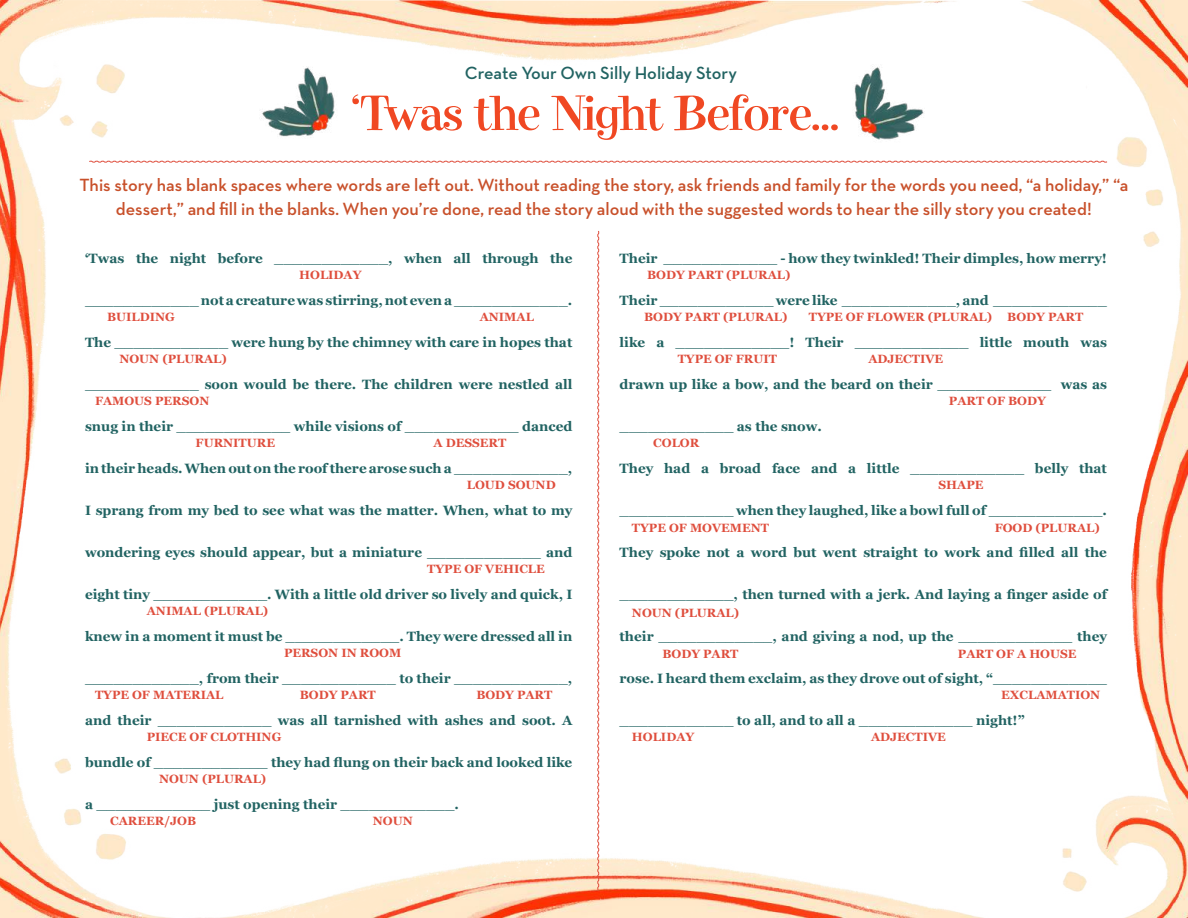
<style>
.page{position:relative;width:1188px;height:918px;background:#fff}
.page>*{position:absolute;margin:0;border:0;box-sizing:border-box;transform-origin:0 0}
.t1{font:55.5px "Elroy";letter-spacing:-.02em;color:#f04823}
.t2{font:600 18px/24px "Neutra Text TF";color:#c8502a;text-align:center}
.t3{font:600 18px "Neutra Text TF";color:#216362}
.t4{font:700 13.5px "Georgia";color:#216362}
.t5{font:700 12px "Georgia";color:#df4e3d}
</style>
<div class="page">
<img style="left:0;top:0;width:1188px;height:918px">
<svg style="left:597px;top:230px;width:3px;height:660px"></svg>
<svg style="left:89px;top:160px;width:1019px;height:3px"></svg>
<img style="left:253px;top:62px;width:93px;height:85px">
<img style="left:844px;top:58px;width:85px;height:93px">
<h2 class="t3" style="left:465px;top:61px;width:274px">Create Your Own Silly Holiday Story</h2>
<h1 class="t1" style="left:351px;top:87px;width:490px">‘Twas the Night Before...</h1>
<p class="t2" style="left:79px;top:173px;width:1050px">This story has blank spaces where words are left out. Without reading the story, ask friends and family for the words you need, “a holiday,” “a dessert,” and fill in the blanks. When you’re done, read the story aloud with the suggested words to hear the silly story you created!</p>
<p class="t4" style="left:85px;top:248px;width:489px">‘Twas the night before ____________, when all through the</p>
<p class="t4" style="left:85px;top:290px;width:489px">____________ not a creature was stirring, not even a ____________.</p>
<p class="t4" style="left:85px;top:332px;width:489px">The ____________ were hung by the chimney with care in hopes that</p>
<p class="t4" style="left:85px;top:374px;width:489px">____________ soon would be there. The children were nestled all</p>
<p class="t4" style="left:85px;top:416px;width:489px">snug in their ____________ while visions of ____________ danced</p>
<p class="t4" style="left:85px;top:458px;width:489px">in their heads. When out on the roof there arose such a ____________,</p>
<p class="t4" style="left:85px;top:500px;width:489px">I sprang from my bed to see what was the matter. When, what to my</p>
<p class="t4" style="left:85px;top:542px;width:489px">wondering eyes should appear, but a miniature ____________ and</p>
<p class="t4" style="left:85px;top:584px;width:489px">eight tiny ____________. With a little old driver so lively and quick, I</p>
<p class="t4" style="left:85px;top:626px;width:489px">knew in a moment it must be ____________. They were dressed all in</p>
<p class="t4" style="left:85px;top:668px;width:489px">____________, from their ____________ to their ____________,</p>
<p class="t4" style="left:85px;top:710px;width:489px">and their ____________ was all tarnished with ashes and soot. A</p>
<p class="t4" style="left:85px;top:752px;width:489px">bundle of ____________ they had flung on their back and looked like</p>
<p class="t4" style="left:85px;top:794px;width:375px">a ____________ just opening their ____________.</p>
<p class="t5" style="left:299px;top:266px;width:64px">HOLIDAY</p>
<p class="t5" style="left:107px;top:308px;width:69px">BUILDING</p>
<p class="t5" style="left:480px;top:308px;width:56px">ANIMAL</p>
<p class="t5" style="left:119px;top:350px;width:109px">NOUN (PLURAL)</p>
<p class="t5" style="left:95px;top:392px;width:116px">FAMOUS PERSON</p>
<p class="t5" style="left:196px;top:434px;width:81px">FURNITURE</p>
<p class="t5" style="left:434px;top:434px;width:74px">A DESSERT</p>
<p class="t5" style="left:467px;top:476px;width:90px">LOUD SOUND</p>
<p class="t5" style="left:427px;top:560px;width:119px">TYPE OF VEHICLE</p>
<p class="t5" style="left:147px;top:602px;width:123px">ANIMAL (PLURAL)</p>
<p class="t5" style="left:284px;top:644px;width:119px">PERSON IN ROOM</p>
<p class="t5" style="left:95px;top:686px;width:130px">TYPE OF MATERIAL</p>
<p class="t5" style="left:300px;top:686px;width:78px">BODY PART</p>
<p class="t5" style="left:476px;top:686px;width:78px">BODY PART</p>
<p class="t5" style="left:147px;top:728px;width:136px">PIECE OF CLOTHING</p>
<p class="t5" style="left:159px;top:770px;width:109px">NOUN (PLURAL)</p>
<p class="t5" style="left:110px;top:812px;width:87px">CAREER/JOB</p>
<p class="t5" style="left:373px;top:812px;width:41px">NOUN</p>
<p class="t4" style="left:620px;top:248px;width:489px">Their ____________ - how they twinkled! Their dimples, how merry!</p>
<p class="t4" style="left:620px;top:290px;width:489px">Their ____________ were like ____________, and ____________</p>
<p class="t4" style="left:620px;top:332px;width:489px">like a ____________! Their ____________ little mouth was</p>
<p class="t4" style="left:620px;top:374px;width:489px">drawn up like a bow, and the beard on their ____________ was as</p>
<p class="t4" style="left:620px;top:416px;width:204px">____________ as the snow.</p>
<p class="t4" style="left:620px;top:458px;width:489px">They had a broad face and a little ____________ belly that</p>
<p class="t4" style="left:620px;top:500px;width:489px">____________ when they laughed, like a bowl full of ____________.</p>
<p class="t4" style="left:620px;top:542px;width:489px">They spoke not a word but went straight to work and filled all the</p>
<p class="t4" style="left:620px;top:584px;width:489px">____________, then turned with a jerk. And laying a finger aside of</p>
<p class="t4" style="left:620px;top:626px;width:489px">their ____________, and giving a nod, up the ____________ they</p>
<p class="t4" style="left:620px;top:668px;width:489px">rose. I heard them exclaim, as they drove out of sight, “____________</p>
<p class="t4" style="left:620px;top:710px;width:407px">____________ to all, and to all a ____________ night!”</p>
<p class="t5" style="left:647px;top:266px;width:145px">BODY PART (PLURAL)</p>
<p class="t5" style="left:644px;top:308px;width:145px">BODY PART (PLURAL)</p>
<p class="t5" style="left:809px;top:308px;width:185px">TYPE OF FLOWER (PLURAL)</p>
<p class="t5" style="left:1007px;top:308px;width:78px">BODY PART</p>
<p class="t5" style="left:678px;top:350px;width:101px">TYPE OF FRUIT</p>
<p class="t5" style="left:868px;top:350px;width:76px">ADJECTIVE</p>
<p class="t5" style="left:949px;top:392px;width:98px">PART OF BODY</p>
<p class="t5" style="left:653px;top:434px;width:48px">COLOR</p>
<p class="t5" style="left:939px;top:476px;width:46px">SHAPE</p>
<p class="t5" style="left:632px;top:519px;width:139px">TYPE OF MOVEMENT</p>
<p class="t5" style="left:995px;top:519px;width:107px">FOOD (PLURAL)</p>
<p class="t5" style="left:632px;top:603px;width:109px">NOUN (PLURAL)</p>
<p class="t5" style="left:662px;top:645px;width:78px">BODY PART</p>
<p class="t5" style="left:958px;top:645px;width:120px">PART OF A HOUSE</p>
<p class="t5" style="left:1001px;top:686px;width:101px">EXCLAMATION</p>
<p class="t5" style="left:632px;top:728px;width:64px">HOLIDAY</p>
<p class="t5" style="left:871px;top:728px;width:76px">ADJECTIVE</p>
</div>
